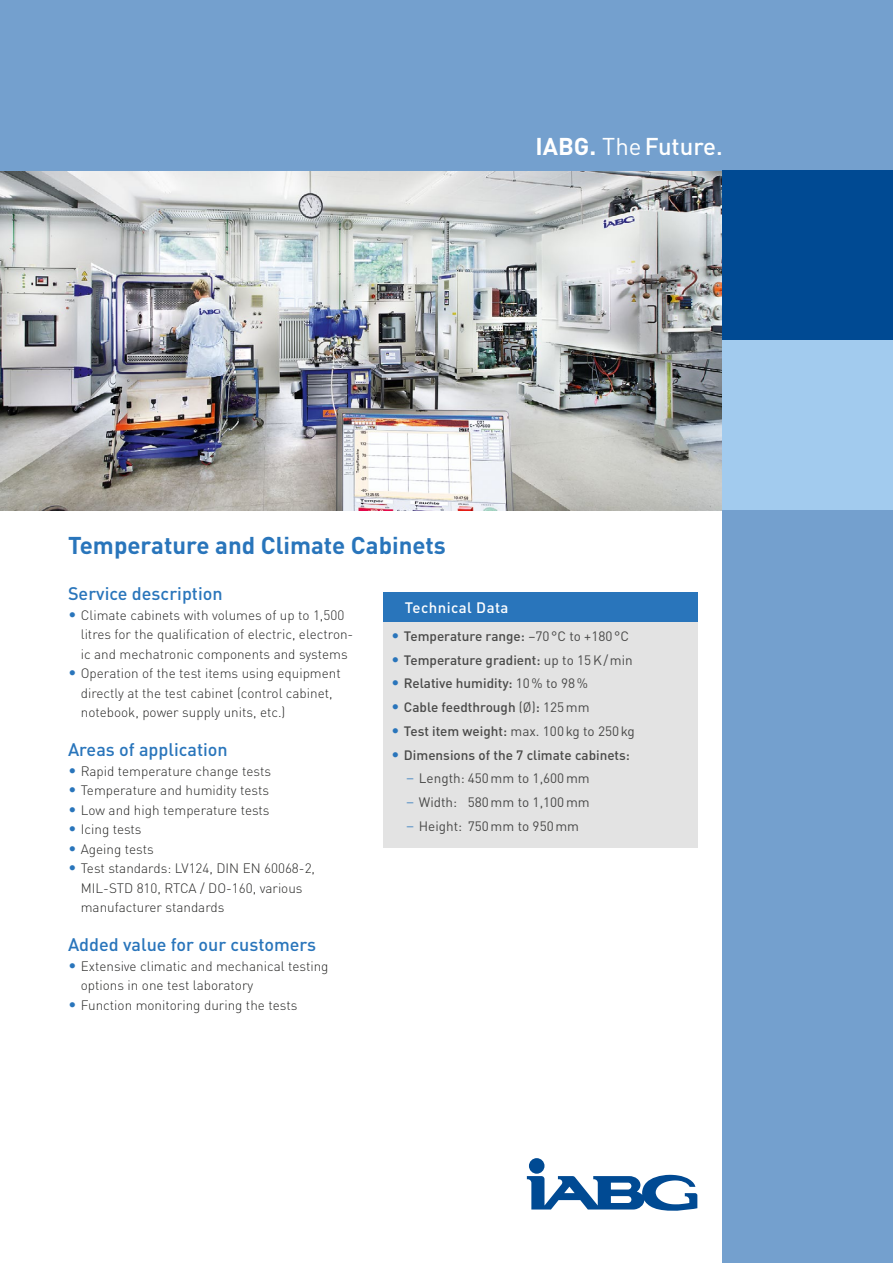
<style>
.page{position:relative;width:893px;height:1263px;background:#fff}
.page>*{position:absolute;margin:0;border:0;box-sizing:border-box;transform-origin:0 0}
.t1{font:700 24px "DINOT";color:#2975bb}
.t2{font:500 24px "DINOT";color:#fff}
.t3{font:500 18px "DINOT";color:#2975bb}
.t4{font:500 15px "DINOT";letter-spacing:.03em;color:#fff}
.t5{font:300 13.5px/19.5px "DINOT";color:#282827}
.t6{font:500 13.5px "DINOT";color:#494948}
.t7{font:13.5px "DINOT";color:#494948}
.s1{font-weight:700}
.s2{font-weight:400}
.s3{font-size:15.75px;color:#2975bb}
.s4{font-weight:300;font-size:15.75px;color:#2975bb}
.s5{font-weight:500}
</style>
<div class="page">
<div style="left:383px;top:592px;width:314px;height:30px;background:#2975bb"></div>
<div style="left:383px;top:622px;width:314px;height:226px;background:#e3e3e3"></div>
<img style="left:0;top:170px;width:723px;height:340px">
<div style="left:0;top:0;width:893px;height:170px;background:#74a0ce"></div>
<div style="left:723px;top:170px;width:170px;height:170px;background:#004a93"></div>
<div style="left:723px;top:340px;width:170px;height:170px;background:#a2cbee"></div>
<div style="left:723px;top:510px;width:170px;height:753px;background:#74a0ce"></div>
<div style="left:529px;top:1158px;width:15px;height:16px;background:#004a93;border-radius:50%"></div>
<svg style="left:526px;top:1175px;width:171px;height:36px"></svg>
<h1 class="t2" style="left:535px;top:131px;width:189px"><span class="s1">IABG.</span> <span class="s2">The</span> Future.</h1>
<h1 class="t1" style="left:68px;top:530px;width:379px">Temperature and Climate Cabinets</h1>
<h2 class="t3" style="left:68px;top:582px;width:156px">Service description</h2>
<p class="t5" style="left:81px;top:605px;width:274px;text-indent:-13px"><span class="s3">•</span> Climate cabinets with volumes of up to 1,500 litres for the qualification of electric, electron&shy;ic and mechatronic components and systems</p>
<p class="t5" style="left:81px;top:663px;width:262px;text-indent:-13px"><span class="s3">•</span> Operation of the test items using equipment directly at the test cabinet (control cabinet, notebook, power supply units, etc.)</p>
<h2 class="t3" style="left:68px;top:738px;width:161px">Areas of application</h2>
<p class="t5" style="left:68px;top:761px;width:205px"><span class="s3">•</span> Rapid temperature change tests</p>
<p class="t5" style="left:68px;top:780px;width:202px"><span class="s3">•</span> Temperature and humidity tests</p>
<p class="t5" style="left:68px;top:800px;width:203px"><span class="s3">•</span> Low and high temperature tests</p>
<p class="t5" style="left:68px;top:819px;width:75px"><span class="s3">•</span> Icing tests</p>
<p class="t5" style="left:68px;top:839px;width:87px"><span class="s3">•</span> Ageing tests</p>
<p class="t5" style="left:81px;top:858px;width:236px;text-indent:-13px"><span class="s3">•</span> Test standards: LV124, DIN EN 60068-2,<br>MIL-STD 810, RTCA / DO-160, various manufacturer standards</p>
<h2 class="t3" style="left:68px;top:933px;width:250px">Added value for our customers</h2>
<p class="t5" style="left:81px;top:956px;width:249px;text-indent:-13px"><span class="s3">•</span> Extensive climatic and mechanical testing options in one test laboratory</p>
<p class="t5" style="left:68px;top:995px;width:231px"><span class="s3">•</span> Function monitoring during the tests</p>
<p class="t4" style="left:405px;top:598px;width:105px">Technical Data</p>
<p class="t6" style="left:391px;top:627px;width:239px"><span class="s4">•</span> Temperature range: <span class="s2">–70 °C to +180 °C</span></p>
<p class="t6" style="left:391px;top:651px;width:243px"><span class="s4">•</span> Temperature gradient: <span class="s2">up to 15 K / min</span></p>
<p class="t6" style="left:391px;top:675px;width:198px"><span class="s4">•</span> Relative humidity: <span class="s2">10 % to 98 %</span></p>
<p class="t6" style="left:391px;top:698px;width:200px"><span class="s4">•</span> Cable feedthrough <span class="s2">(Ø)</span>: <span class="s2">125 mm</span></p>
<p class="t7" style="left:391px;top:722px;width:245px"><span class="s4">•</span> <span class="s5">Test item weight:</span> max. 100 kg to 250 kg</p>
<p class="t6" style="left:391px;top:746px;width:240px"><span class="s4">•</span> Dimensions of the 7 climate cabinets:</p>
<p class="t7" style="left:406px;top:770px;width:185px"><span class="s4">–</span> Length: 450 mm to 1,600 mm</p>
<p class="t7" style="left:406px;top:794px;width:185px"><span class="s4">–</span> Width: 580 mm to 1,100 mm</p>
<p class="t7" style="left:406px;top:817px;width:175px"><span class="s4">–</span> Height: 750 mm to 950 mm</p>
</div>
